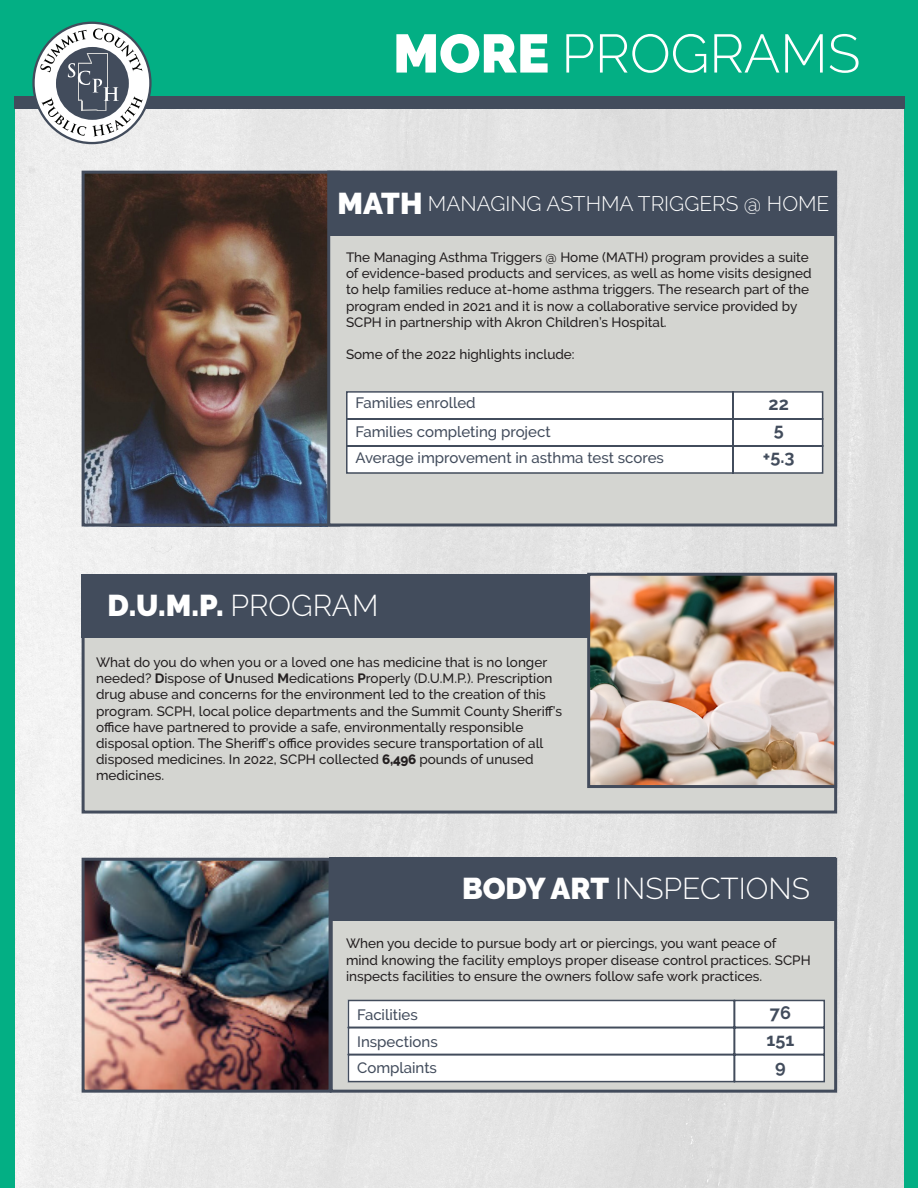
<style>
.page{position:relative;width:918px;height:1188px;background:#fff}
.page>*{position:absolute;margin:0;border:0;box-sizing:border-box;transform-origin:0 0}
.t1{font:300 54px "Raleway";color:#fff}
.t2{font:900 30px "Raleway";color:#fff}
.t3{font:300 30px "Raleway";color:#fff}
.t4{font:300 21px "Raleway";color:#fff}
.t5{font:700 18px "Raleway";color:#424c5c}
.t6{font:500 15px "Raleway";color:#424c5c}
.t7{font:500 13.5px/16.2px "Raleway";color:#231f20}
.s1{font-weight:900}
.s2{font-weight:300}
.s3{font-weight:700}
.s4{font-weight:800}
</style>
<div class="page">
<img style="left:14px;top:109px;width:890px;height:355px">
<img style="left:14px;top:464px;width:890px;height:724px">
<img style="left:86px;top:175px;width:241px;height:347px">
<div style="left:82px;top:171px;width:258px;height:355px;border:3px solid #434c5c"></div>
<div style="left:0;top:3px;width:14px;height:1185px;background:#03af84"></div>
<div style="left:904px;top:2px;width:14px;height:1186px;background:#03af84"></div>
<div style="left:0;top:0;width:918px;height:96px;background:#03af84"></div>
<div style="left:14px;top:96px;width:890px;height:13px;background:#424c5c"></div>
<svg style="left:32px;top:22px;width:120px;height:122px"></svg>
<img style="left:86px;top:862px;width:242px;height:227px">
<div style="left:82px;top:858px;width:250px;height:235px;border:3px solid #434c5c"></div>
<div style="left:327px;top:171px;width:510px;height:355px;background:#d4d5d1;border:3px solid #434c5c"></div>
<div style="left:330px;top:858px;width:507px;height:235px;background:#d4d5d1;border:3px solid #434c5c"></div>
<div style="left:82px;top:598px;width:755px;height:216px;background:#d4d5d1;border:3px solid #434c5c"></div>
<div style="left:329px;top:172px;width:507px;height:64px;background:#424c5c"></div>
<div style="left:329px;top:858px;width:507px;height:63px;background:#424c5c"></div>
<div style="left:81px;top:574px;width:507px;height:64px;background:#424c5c"></div>
<img style="left:591px;top:577px;width:242px;height:207px">
<div style="left:587px;top:573px;width:250px;height:215px;border:3px solid #434c5c"></div>
<svg style="left:347px;top:999px;width:478px;height:84px;background:#ededef"></svg>
<svg style="left:346px;top:391px;width:478px;height:83px;background:#edeeef"></svg>
<p class="t1" style="left:393px;top:22px;width:469px"><span class="s1">MORE</span> PROGRAMS</p>
<p class="t2" style="left:338px;top:186px;width:86px">MATH</p>
<p class="t4" style="left:428px;top:191px;width:403px">MANAGING ASTHMA TRIGGERS @ HOME</p>
<p class="t7" style="left:346px;top:249px;width:467px">The Managing Asthma Triggers @ Home (MATH) program provides a suite of evidence-based products and services, as well as home visits designed to help families reduce at-home asthma triggers. The research part of the program ended in 2021 and it is now a collaborative service provided by SCPH in partnership with Akron Children’s Hospital.</p>
<p class="t7" style="left:346px;top:346px;width:230px">Some of the 2022 highlights include:</p>
<p class="t6" style="left:355px;top:394px;width:122px">Families enrolled</p>
<p class="t6" style="left:355px;top:423px;width:197px">Families completing project</p>
<p class="t6" style="left:355px;top:449px;width:310px">Average improvement in asthma test scores</p>
<p class="t2" style="left:107px;top:588px;width:273px">D.U.M.P. <span class="s2">PROGRAM</span></p>
<p class="t7" style="left:96px;top:654px;width:467px">What do you do when you or a loved one has medicine that is no longer needed? <span class="s3">D</span>ispose of <span class="s3">U</span>nused <span class="s3">M</span>edications <span class="s3">P</span>roperly (D.U.M.P.). Prescription drug abuse and concerns for the environment led to the creation of this program. SCPH, local police departments and the Summit County Sheriff’s office have partnered to provide a safe, environmentally responsible disposal option. The Sheriff’s office provides secure transportation of all disposed medicines. In 2022, SCPH collected <span class="s4">6,496</span> pounds of unused medicines.</p>
<p class="t5" style="left:769px;top:393px;width:22px">22</p>
<p class="t5" style="left:774px;top:420px;width:11px">5</p>
<p class="t5" style="left:763px;top:446px;width:33px">+5.3</p>
<p class="t3" style="left:462px;top:871px;width:349px"><span class="s1">BODY ART</span> INSPECTIONS</p>
<p class="t7" style="left:346px;top:936px;width:466px">When you decide to pursue body art or piercings, you want peace of mind knowing the facility employs proper disease control practices. SCPH inspects facilities to ensure the owners follow safe work practices.</p>
<p class="t6" style="left:357px;top:1006px;width:62px">Facilities</p>
<p class="t5" style="left:770px;top:1003px;width:23px">76</p>
<p class="t6" style="left:357px;top:1033px;width:82px">Inspections</p>
<p class="t5" style="left:767px;top:1030px;width:29px">151</p>
<p class="t6" style="left:357px;top:1059px;width:81px">Complaints</p>
<p class="t5" style="left:775px;top:1056px;width:12px">9</p>
</div>
